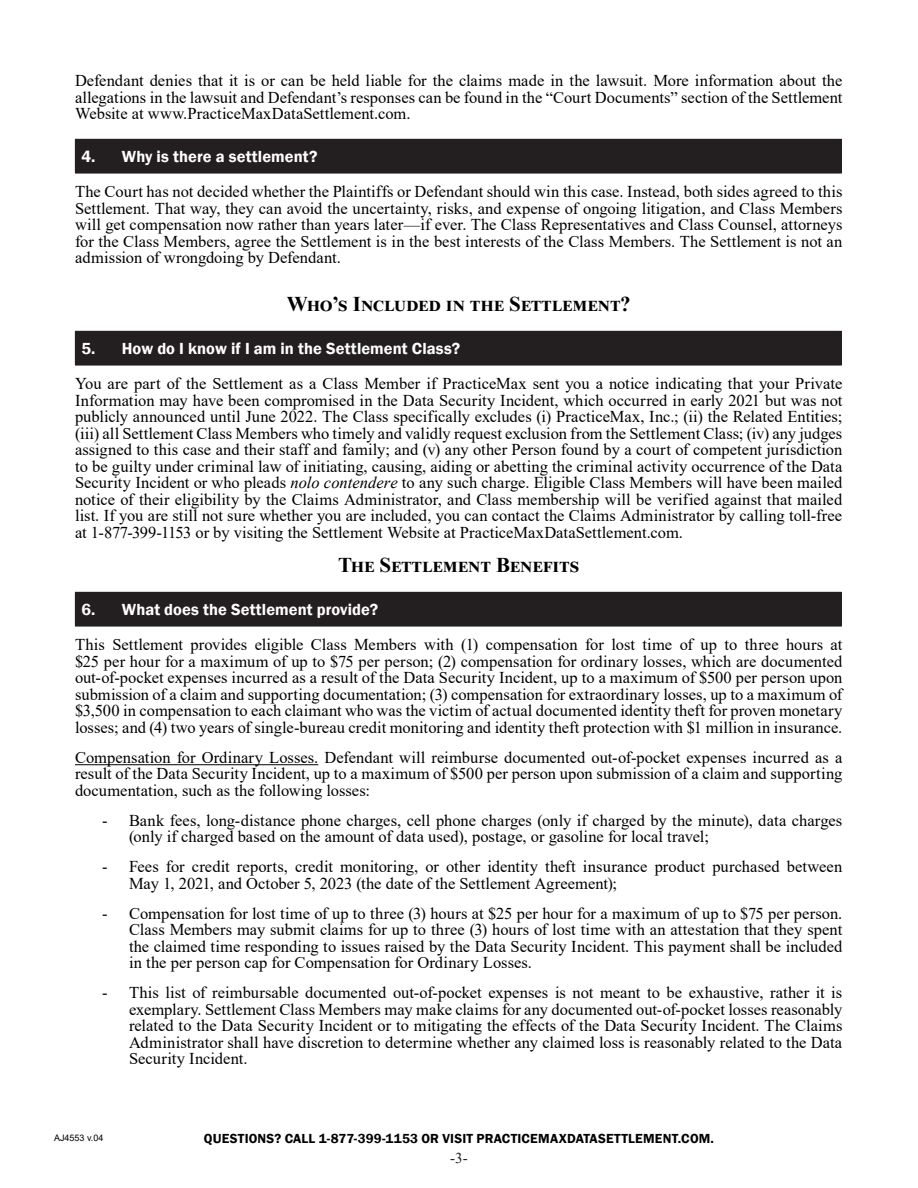
<style>
.page{position:relative;width:918px;height:1188px;background:#fff}
.page>*{position:absolute;margin:0;border:0;box-sizing:border-box;transform-origin:0 0}
.Body_Copy{font:700 21px "Times New Roman";letter-spacing:.02em;color:#000}
.Body_Copy-2{font:16.5px/16.5px "Times New Roman";color:#000;text-align:justify}
.t1{font:600 16.5px "Franklin Gothic";letter-spacing:.005em;color:#fff}
.t2{font:15px "Times New Roman";color:#231f20}
.t3{font:600 13.5px "Franklin Gothic";letter-spacing:.015em;color:#000}
.t4{font:9px "Arial";color:#000}
.s1{font-style:italic}
.s2{font-style:inherit}
</style>
<div class="page">
<hr style="left:75px;top:764px;width:243px;height:1px;background:#000">
<div style="left:75px;top:139px;width:766px;height:34px;background:#231f20"></div>
<hr style="left:75px;top:139px;width:767px;height:1px;background:#231f20">
<hr style="left:841px;top:140px;width:1px;height:33px;background:#231f20">
<hr style="left:75px;top:173px;width:767px;height:1px;background:#231f20">
<div style="left:75px;top:331px;width:766px;height:34px;background:#231f20"></div>
<hr style="left:75px;top:331px;width:767px;height:1px;background:#231f20">
<hr style="left:841px;top:332px;width:1px;height:33px;background:#231f20">
<hr style="left:75px;top:365px;width:767px;height:1px;background:#231f20">
<div style="left:75px;top:592px;width:766px;height:34px;background:#231f20"></div>
<hr style="left:75px;top:592px;width:767px;height:1px;background:#231f20">
<hr style="left:841px;top:593px;width:1px;height:33px;background:#231f20">
<hr style="left:75px;top:626px;width:767px;height:1px;background:#231f20">
<p class="Body_Copy-2" style="left:75px;top:72px;width:769px">Defendant denies that it is or can be held liable for the claims made in the lawsuit. More information about the allegations in the lawsuit and Defendant’s responses can be found in the “Court Documents” section of the Settlement Website at www.PracticeMaxDataSettlement.com.</p>
<p class="t1" style="left:81px;top:146px;width:238px">4. Why is there a settlement?</p>
<p class="Body_Copy-2" style="left:75px;top:183px;width:769px">The Court has not decided whether the Plaintiffs or Defendant should win this case. Instead, both sides agreed to this Settlement. That way, they can avoid the uncertainty, risks, and expense of ongoing litigation, and Class Members will get compensation now rather than years later—if ever. The Class Representatives and Class Counsel, attorneys for the Class Members, agree the Settlement is in the best interests of the Class Members. The Settlement is not an admission of wrongdoing by Defendant.</p>
<p class="Body_Copy" style="left:287px;top:289px;width:345px">WHO’S INCLUDED IN THE SETTLEMENT?</p>
<p class="t1" style="left:81px;top:338px;width:380px">5. How do I know if I am in the Settlement Class?</p>
<p class="Body_Copy-2" style="left:75px;top:375px;width:769px">You are part of the Settlement as a Class Member if PracticeMax sent you a notice indicating that your Private Information may have been compromised in the Data Security Incident, which occurred in early 2021 but was not publicly announced until June 2022. The Class specifically excludes (i) PracticeMax, Inc.; (ii) the Related Entities; (iii) all Settlement Class Members who timely and validly request exclusion from the Settlement Class; (iv) any judges assigned to this case and their staff and family; and (v) any other Person found by a court of competent jurisdiction to be guilty under criminal law of initiating, causing, aiding or abetting the criminal activity occurrence of the Data Security Incident or who pleads <span class="s1">nolo contendere</span> to any such charge. Eligible Class Members will have been mailed notice of their eligibility by the Claims Administrator, and Class membership will be verified against that mailed list. If you are still not sure whether you are included, you can contact the Claims Administrator by calling toll-free at 1-877-399-1153 or by visiting the Settlement Website at PracticeMaxDataSettlement.com.</p>
<p class="Body_Copy" style="left:338px;top:550px;width:243px">THE SETTLEMENT BENEFITS</p>
<p class="t1" style="left:81px;top:599px;width:298px">6. What does the Settlement provide?</p>
<p class="Body_Copy-2" style="left:75px;top:636px;width:769px">This Settlement provides eligible Class Members with (1) compensation for lost time of up to three hours at $25 per hour for a maximum of up to $75 per person; (2) compensation for ordinary losses, which are documented out-of-pocket expenses incurred as a result of the Data Security Incident, up to a maximum of $500 per person upon submission of a claim and supporting documentation; (3) compensation for extraordinary losses, up to a maximum of $3,500 in compensation to each claimant who was the victim of actual documented identity theft for proven monetary losses; and (4) two years of single-bureau credit monitoring and identity theft protection with $1 million in insurance.</p>
<p class="Body_Copy-2" style="left:75px;top:749px;width:769px">Compensation for Ordinary Losses. Defendant will reimburse documented out-of-pocket expenses incurred as a result of the Data Security Incident, up to a maximum of $500 per person upon submission of a claim and supporting documentation, such as the following losses:</p>
<p class="Body_Copy-2" style="left:129px;top:812px;width:715px;text-indent:-27px">- Bank fees, long-distance phone charges, cell phone charges (only if charged by the minute), data charges (only if charged based on the amount of data used), postage, or gasoline for local travel;</p>
<p class="Body_Copy-2" style="left:129px;top:858px;width:715px;text-indent:-27px">- Fees for credit reports, credit monitoring, or other identity theft insurance product purchased between<br>May 1, 2021, and October 5, 2023 (the date of the Settlement Agreement);</p>
<p class="Body_Copy-2" style="left:129px;top:905px;width:715px;text-indent:-27px">- Compensation for lost time of up to three (3) hours at $25 per hour for a maximum of up to $75 per person.<br>Class Members may submit claims for up to three (3) hours of lost time with an attestation that they spent the claimed time responding to issues raised by the Data Security Incident. This payment shall be included in the per person cap for Compensation for Ordinary Losses.</p>
<p class="Body_Copy-2" style="left:129px;top:984px;width:715px;text-indent:-27px">- This list of reimbursable documented out-of-pocket expenses is not meant to be exhaustive, rather it is exemplary. Settlement Class Members may make claims for any documented out-of-pocket losses reasonably related to the Data Security Incident or to mitigating the effects of the Data Security Incident. The Claims Administrator shall have discretion to determine whether any claimed loss is reasonably related to the Data Security Incident.</p>
<p class="t4" style="left:54px;top:1131px;width:51px">AJ4553 v.04</p>
<p class="t3" style="left:204px;top:1131px;width:512px"><span class="s2">Q</span>UESTIONS<span class="s2">? C</span>ALL <span class="s2">1-877-399-1153</span> OR <span class="s2">V</span>ISIT <span class="s2">P</span>RACTICE<span class="s2">M</span>AX<span class="s2">D</span>ATA<span class="s2">S</span>ETTLEMENT<span class="s2">.</span>COM<span class="s2">.</span></p>
<p class="t2" style="left:450px;top:1148px;width:19px">-3-</p>
</div>
